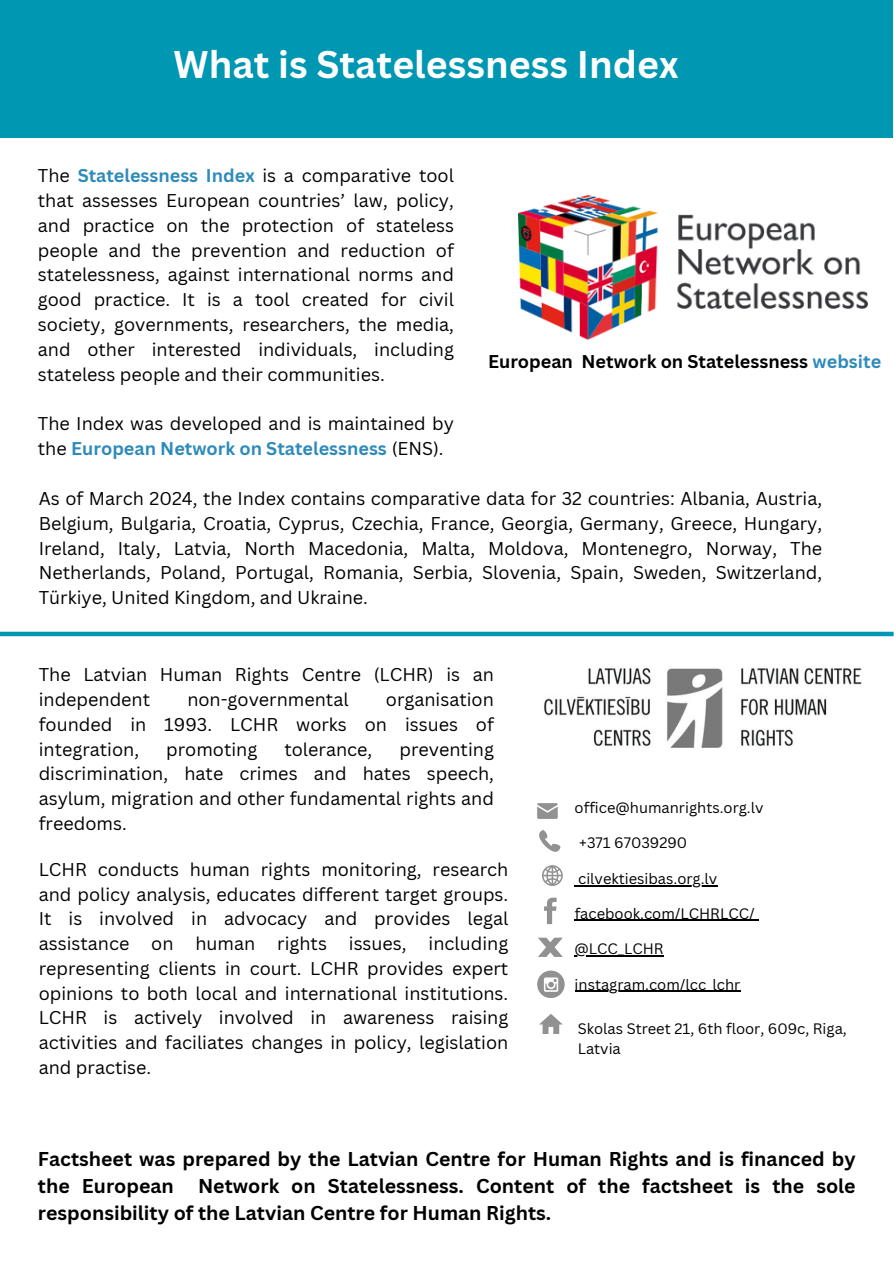
<style>
.page{position:relative;width:894px;height:1264px;background:#fff}
.page>*{position:absolute;margin:0;border:0;box-sizing:border-box;transform-origin:0 0}
.t1{font:700 37.5px "Canva Sans";color:#fefefe}
.t2{font:700 19.5px/27px "Canva Sans";color:#000;text-align:justify}
.t3{font:18px/24.8px "Canva Sans";color:#000;text-align:justify}
.t4{font:700 18px "Canva Sans";color:#000}
.t5{font:14.7px/20.2px "Canva Sans";color:#000}
.s1{font-weight:700;color:#2d8bba}
.s2{color:#2d8bba}
</style>
<div class="page">
<div style="left:0;top:0;width:893px;height:137px;background:#0097b2"></div>
<img style="left:518px;top:195px;width:348px;height:145px">
<img style="left:544px;top:668px;width:318px;height:80px">
<div style="left:0;top:631px;width:893px;height:5px;background:#0097b2"></div>
<svg style="left:544px;top:897px;width:12px;height:27px"></svg>
<div style="left:537px;top:970px;width:27px;height:27px;background:#919191;border-radius:50%"></div>
<svg style="left:543px;top:977px;width:15px;height:14px"></svg>
<svg style="left:538px;top:937px;width:24px;height:19px"></svg>
<svg style="left:542px;top:865px;width:20px;height:20px"></svg>
<svg style="left:539px;top:830px;width:21px;height:21px"></svg>
<svg style="left:539px;top:1014px;width:23px;height:19px"></svg>
<svg style="left:537px;top:803px;width:20px;height:15px"></svg>
<hr style="left:574px;top:990px;width:166px;height:2px;background:#000">
<svg style="left:574px;top:885px;width:12px;height:1px"></svg>
<hr style="left:586px;top:885px;width:131px;height:1px;background:#000">
<hr style="left:574px;top:919px;width:180px;height:1px;background:#000">
<hr style="left:574px;top:955px;width:89px;height:1px;background:#000">
<h3 class="t1" style="left:173px;top:38px;width:506px">What is Statelessness Index</h3>
<p class="t3" style="left:38px;top:163px;width:417px">The <span class="s1">Statelessness Index</span> is a comparative tool that assesses European countries’ law, policy, and practice on the protection of stateless people and the prevention and reduction of statelessness, against international norms and good practice. It is a tool created for civil society, governments, researchers, the media, and other interested individuals, including stateless people and their communities.</p>
<h2 class="t3" style="left:38px;top:411px;width:417px">The Index was developed and is maintained by the <span class="s1">European Network on Statelessness</span> (ENS).</h2>
<p class="t4" style="left:488px;top:349px;width:394px">European Network on Statelessness <span class="s2">website</span></p>
<h1 class="t3" style="left:39px;top:485px;width:784px">As of March 2024, the Index contains comparative data for 32 countries: Albania, Austria, Belgium, Bulgaria, Croatia, Cyprus, Czechia, France, Georgia, Germany, Greece, Hungary, Ireland, Italy, Latvia, North Macedonia, Malta, Moldova, Montenegro, Norway, The Netherlands, Poland, Portugal, Romania, Serbia, Slovenia, Spain, Sweden, Switzerland, Türkiye, United Kingdom, and Ukraine.</h1>
<h3 class="t3" style="left:39px;top:662px;width:456px">The Latvian Human Rights Centre (LCHR) is an independent</h3>
<h3 class="t3" style="left:39px;top:686px;width:456px;text-indent:347px">organisation founded in 1993. LCHR works on issues of integration,</h3>
<h3 class="t3" style="left:187px;top:686px;width:163px">non-governmental</h3>
<h3 class="t3" style="left:39px;top:736px;width:456px;text-indent:360px">preventing discrimination, hate crimes and hates speech, asylum, migration and other fundamental rights and freedoms.</h3>
<h3 class="t3" style="left:39px;top:856px;width:471px">LCHR conducts human rights monitoring, research and policy analysis, educates different target groups.<br>It is involved in advocacy and provides legal assistance on human rights issues, including representing clients in court. LCHR provides expert opinions to both local and international institutions.<br>LCHR is actively involved in awareness raising activities and faciliates changes in policy, legislation and practise.</h3>
<h3 class="t3" style="left:166px;top:736px;width:93px">promoting</h3>
<h3 class="t3" style="left:284px;top:736px;width:89px">tolerance,</h3>
<p class="t5" style="left:574px;top:797px;width:190px">office@humanrights.org.lv</p>
<h3 class="t5" style="left:579px;top:832px;width:109px">+371 67039290</h3>
<p class="t5" style="left:578px;top:868px;width:141px">cilvektiesibas.org.lv</p>
<p class="t5" style="left:574px;top:902px;width:181px">facebook.com/LCHRLCC/</p>
<p class="t5" style="left:574px;top:938px;width:91px">@LCC_LCHR</p>
<p class="t5" style="left:574px;top:973px;width:167px">instagram.com/lcc_lchr</p>
<p class="t5" style="left:577px;top:1018px;width:270px">Skolas Street 21, 6th floor, 609c, Riga,<br>Latvia</p>
<p class="t2" style="left:38px;top:1145px;width:819px">Factsheet was prepared by the Latvian Centre for Human Rights and is financed by the European Network on Statelessness. Content of the factsheet is the sole responsibility of the Latvian Centre for Human Rights.</p>
</div>
